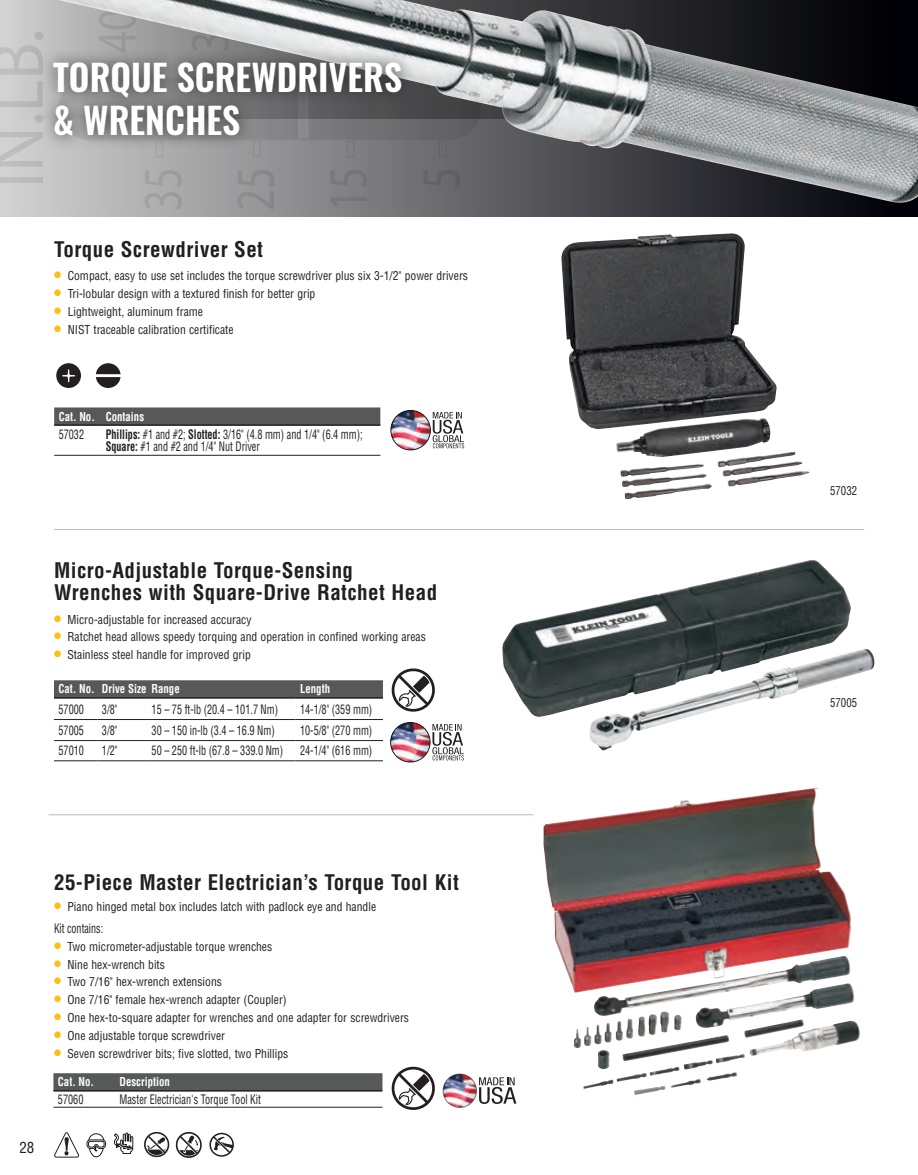
<style>
.page{position:relative;width:918px;height:1175px;background:#fff}
.page>*{position:absolute;margin:0;border:0;box-sizing:border-box;transform-origin:0 0}
.t1{font:600 36px/43.2px "Oswald";color:#fff}
.t2{font:700 condensed 21px/22.5px "Helvetica LT Std";letter-spacing:.02em;color:#231f20}
.t3{font:condensed 15px "Helvetica LT Std";color:#231f20}
.t4{font:condensed 12.75px/12px "Helvetica LT Std";color:#231f20;scale:.8 1}
.t5{font:condensed 12.75px "Helvetica LT Std";color:#231f20;scale:.79 1}
.t6{font:condensed 12px "Helvetica LT Std";color:#231f20}
.t7{font:700 condensed 12px "Helvetica LT Std";color:#fff;scale:.9 1}
.t8{font:condensed 12px "Helvetica LT Std";color:#231f20;scale:.9 1}
.s1{font-size:21.9px;color:#fdc011}
.s2{font-weight:700}
</style>
<div class="page">
<div style="left:0;top:0;width:918px;height:217px;background:linear-gradient(to right,#d4d3d3,#000004)"></div>
<hr style="left:49px;top:814px;width:573px;height:1px;background:#bcbdc0">
<div style="left:54px;top:407px;width:326px;height:17px;background:#57585a"></div>
<hr style="left:54px;top:455px;width:47px;height:1px;background:#231f20">
<hr style="left:101px;top:455px;width:279px;height:1px;background:#231f20">
<hr style="left:54px;top:424px;width:47px;height:2px;background:#231f20">
<hr style="left:101px;top:424px;width:279px;height:2px;background:#231f20">
<svg style="left:96px;top:363px;width:25px;height:25px"></svg>
<svg style="left:56px;top:363px;width:25px;height:25px"></svg>
<div style="left:54px;top:680px;width:329px;height:17px;background:#57585a"></div>
<hr style="left:54px;top:719px;width:43px;height:1px;background:#231f20">
<hr style="left:97px;top:719px;width:50px;height:1px;background:#231f20">
<hr style="left:147px;top:719px;width:149px;height:1px;background:#231f20">
<hr style="left:296px;top:719px;width:87px;height:1px;background:#231f20">
<hr style="left:54px;top:740px;width:43px;height:1px;background:#231f20">
<hr style="left:97px;top:740px;width:50px;height:1px;background:#231f20">
<hr style="left:147px;top:740px;width:149px;height:1px;background:#231f20">
<hr style="left:296px;top:740px;width:87px;height:1px;background:#231f20">
<hr style="left:54px;top:760px;width:43px;height:1px;background:#231f20">
<hr style="left:97px;top:760px;width:50px;height:1px;background:#231f20">
<hr style="left:147px;top:760px;width:149px;height:1px;background:#231f20">
<hr style="left:296px;top:760px;width:87px;height:1px;background:#231f20">
<hr style="left:54px;top:697px;width:43px;height:1px;background:#231f20">
<hr style="left:97px;top:697px;width:50px;height:1px;background:#231f20">
<hr style="left:147px;top:697px;width:149px;height:1px;background:#231f20">
<hr style="left:296px;top:697px;width:87px;height:1px;background:#231f20">
<svg style="left:391px;top:668px;width:44px;height:44px"></svg>
<div style="left:53px;top:1073px;width:329px;height:17px;background:#57585a"></div>
<hr style="left:53px;top:1107px;width:62px;height:1px;background:#231f20">
<hr style="left:115px;top:1107px;width:267px;height:1px;background:#231f20">
<hr style="left:53px;top:1090px;width:62px;height:1px;background:#231f20">
<hr style="left:115px;top:1090px;width:267px;height:1px;background:#231f20">
<svg style="left:391px;top:1066px;width:44px;height:44px"></svg>
<img style="left:502px;top:560px;width:360px;height:191px">
<div style="left:0;top:0;width:918px;height:119px;background:#cbcbcb"></div>
<img style="left:58px;top:0;width:860px;height:204px">
<div style="left:39px;top:48px;width:377px;height:102px;background:#231f20;opacity:.75"></div>
<svg style="left:433px;top:412px;width:31px;height:36px"></svg>
<img style="left:391px;top:410px;width:39px;height:40px;border-radius:20px">
<div style="left:391px;top:410px;width:40px;height:40px;border:1px solid #231f20;border-radius:50%"></div>
<svg style="left:432px;top:724px;width:32px;height:36px"></svg>
<img style="left:391px;top:722px;width:39px;height:40px;border-radius:20px">
<div style="left:390px;top:722px;width:40px;height:40px;border:1px solid #231f20;border-radius:50%"></div>
<img style="left:443px;top:1074px;width:33px;height:33px;border-radius:17px">
<svg style="left:479px;top:1077px;width:37px;height:26px"></svg>
<div style="left:443px;top:1073px;width:34px;height:34px;border:1px solid #808285;border-radius:50%"></div>
<img style="left:561px;top:233px;width:241px;height:243px">
<svg style="left:533px;top:814px;width:328px;height:281px"></svg>
<img style="left:543px;top:787px;width:308px;height:229px">
<hr style="left:54px;top:529px;width:810px;height:1px;background:#bcbdc0">
<svg style="left:209px;top:1132px;width:25px;height:24px"></svg>
<svg style="left:113px;top:1132px;width:20px;height:21px"></svg>
<svg style="left:86px;top:1133px;width:20px;height:24px"></svg>
<svg style="left:54px;top:1132px;width:25px;height:25px"></svg>
<svg style="left:144px;top:1131px;width:58px;height:27px"></svg>
<h1 class="t1" style="left:53px;top:57px;width:350px">TORQUE SCREWDRIVERS &amp; WRENCHES</h1>
<h2 class="t2" style="left:54px;top:238px;width:210px">Torque Screwdriver Set</h2>
<p class="t6" style="left:54px;top:268px;width:415px"><span class="s1">•</span> Compact, easy to use set includes the torque screwdriver plus six 3-1/2" power drivers</p>
<p class="t6" style="left:54px;top:286px;width:263px"><span class="s1">•</span> Tri-lobular design with a textured finish for better grip</p>
<p class="t6" style="left:54px;top:304px;width:150px"><span class="s1">•</span> Lightweight, aluminum frame</p>
<p class="t6" style="left:54px;top:322px;width:181px"><span class="s1">•</span> NIST traceable calibration certificate</p>
<p class="t7" style="left:59px;top:409px;width:97px">Cat. No. Contains</p>
<p class="t4" style="left:59px;top:428px;width:33px">57032</p>
<p class="t4" style="left:106px;top:428px;width:323px"><span class="s2">Phillips:</span> #1 and #2; <span class="s2">Slotted:</span> 3/16" (4.8 mm) and 1/4" (6.4 mm);<br><span class="s2">Square:</span> #1 and #2 and 1/4" Nut Driver</p>
<h2 class="t2" style="left:54px;top:558px;width:385px">Micro-Adjustable Torque-Sensing<br>Wrenches with Square-Drive Ratchet Head</h2>
<p class="t6" style="left:54px;top:612px;width:199px"><span class="s1">•</span> Micro-adjustable for increased accuracy</p>
<p class="t6" style="left:54px;top:629px;width:373px"><span class="s1">•</span> Ratchet head allows speedy torquing and operation in confined working areas</p>
<p class="t6" style="left:54px;top:647px;width:198px"><span class="s1">•</span> Stainless steel handle for improved grip</p>
<p class="t7" style="left:59px;top:681px;width:136px">Cat. No. Drive Size Range</p>
<p class="t7" style="left:300px;top:681px;width:35px">Length</p>
<p class="t4" style="left:58px;top:703px;width:33px">57000</p>
<p class="t4" style="left:102px;top:703px;width:21px">3/8"</p>
<p class="t4" style="left:152px;top:703px;width:160px">15 – 75 ft-lb (20.4 – 101.7 Nm)</p>
<p class="t4" style="left:300px;top:703px;width:92px">14-1/8" (359 mm)</p>
<p class="t4" style="left:58px;top:724px;width:33px">57005</p>
<p class="t4" style="left:102px;top:724px;width:21px">3/8"</p>
<p class="t4" style="left:152px;top:724px;width:156px">30 – 150 in-lb (3.4 – 16.9 Nm)</p>
<p class="t4" style="left:300px;top:724px;width:92px">10-5/8" (270 mm)</p>
<p class="t4" style="left:58px;top:744px;width:33px">57010</p>
<p class="t4" style="left:102px;top:744px;width:21px">1/2"</p>
<p class="t4" style="left:152px;top:744px;width:166px">50 – 250 ft-lb (67.8 – 339.0 Nm)</p>
<p class="t4" style="left:300px;top:744px;width:92px">24-1/4" (616 mm)</p>
<p class="t3" style="left:19px;top:1137px;width:16px">28</p>
<h2 class="t2" style="left:54px;top:871px;width:406px">25-Piece Master Electrician’s Torque Tool Kit</h2>
<p class="t6" style="left:54px;top:898px;width:324px"><span class="s1">•</span> Piano hinged metal box includes latch with padlock eye and handle</p>
<p class="t5" style="left:54px;top:920px;width:64px">Kit contains:</p>
<p class="t6" style="left:54px;top:938px;width:220px"><span class="s1">•</span> Two micrometer-adjustable torque wrenches</p>
<p class="t6" style="left:54px;top:956px;width:113px"><span class="s1">•</span> Nine hex-wrench bits</p>
<p class="t6" style="left:54px;top:974px;width:170px"><span class="s1">•</span> Two 7/16" hex-wrench extensions</p>
<p class="t6" style="left:54px;top:992px;width:234px"><span class="s1">•</span> One 7/16" female hex-wrench adapter (Coupler)</p>
<p class="t6" style="left:54px;top:1010px;width:357px"><span class="s1">•</span> One hex-to-square adapter for wrenches and one adapter for screwdrivers</p>
<p class="t6" style="left:54px;top:1028px;width:173px"><span class="s1">•</span> One adjustable torque screwdriver</p>
<p class="t6" style="left:54px;top:1045px;width:236px"><span class="s1">•</span> Seven screwdriver bits; five slotted, two Phillips</p>
<p class="t7" style="left:58px;top:1074px;width:42px">Cat. No.</p>
<p class="t7" style="left:120px;top:1074px;width:57px">Description</p>
<p class="t4" style="left:58px;top:1092px;width:33px">57060</p>
<p class="t4" style="left:120px;top:1092px;width:178px">Master Electrician's Torque Tool Kit</p>
<p class="t8" style="left:830px;top:483px;width:32px">57032</p>
<p class="t8" style="left:830px;top:695px;width:32px">57005</p>
</div>
